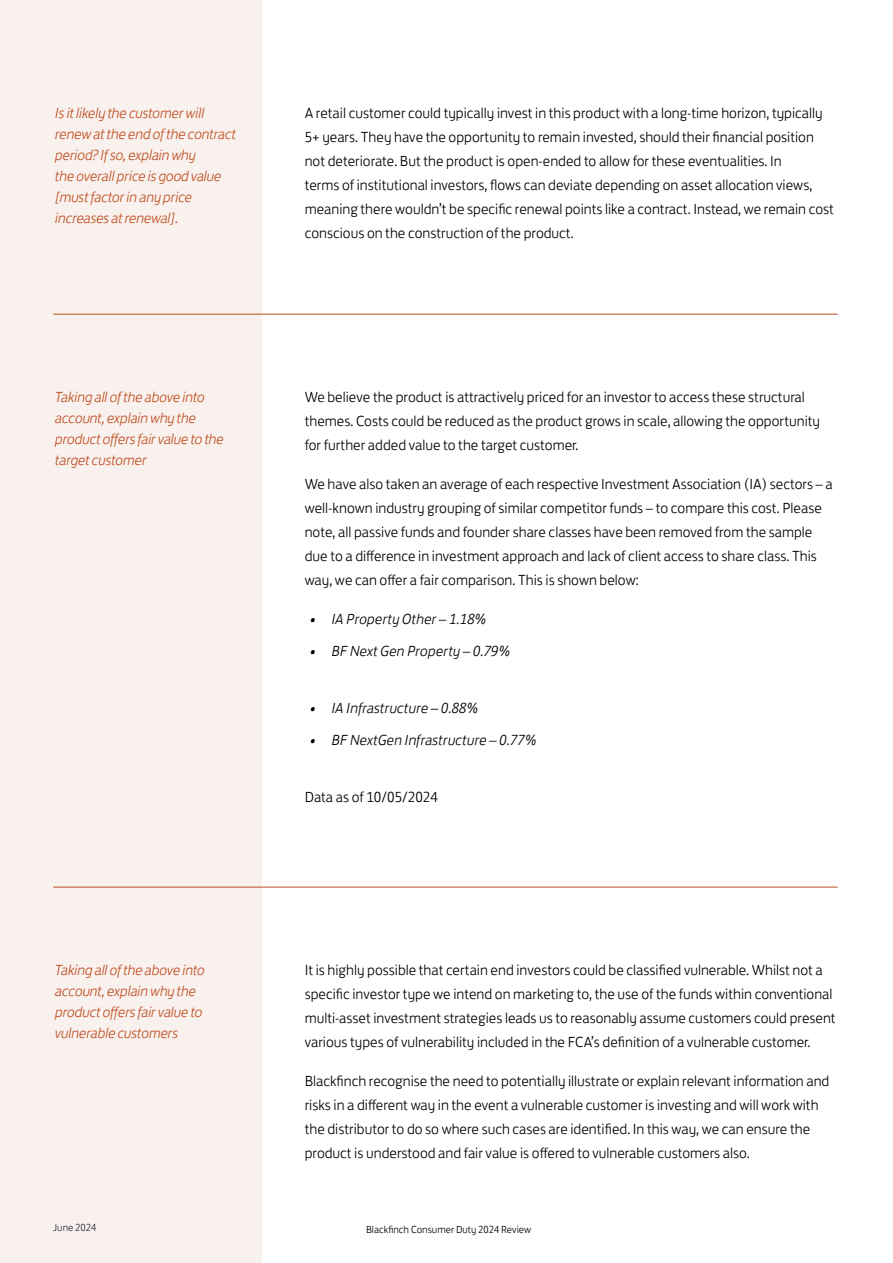
<style>
.page{position:relative;width:893px;height:1263px;background:#fff}
.page>*{position:absolute;margin:0;border:0;box-sizing:border-box;transform-origin:0 0}
.t1{font:300 15px/24px "FS Jack";color:#000}
.t2{font:italic 300 15px/21px "FS Jack";letter-spacing:-.02em;color:#bf4e22}
.t3{font:italic 300 15px "FS Jack";color:#000}
.t4{font:300 10.5px "FS Jack";color:#000}
.t5{font:300 10.5px "FS Jack";color:#24293a}
</style>
<div class="page">
<div style="left:0;top:0;width:261px;height:1263px;background:#f9f1ed"></div>
<hr style="left:53px;top:887px;width:785px;height:1px;background:#bf4e22">
<hr style="left:53px;top:314px;width:785px;height:1px;background:#bf4e22">
<p class="t2" style="left:55px;top:101px;width:183px">Is it likely the customer will renew at the end of the contract period? If so, explain why<br>the overall price is good value [must factor in any price increases at renewal].</p>
<p class="t1" style="left:305px;top:99px;width:531px">A retail customer could typically invest in this product with a long-time horizon, typically 5+ years. They have the opportunity to remain invested, should their financial position not deteriorate. But the product is open-ended to allow for these eventualities. In<br>terms of institutional investors, flows can deviate depending on asset allocation views, meaning there wouldn’t be specific renewal points like a contract. Instead, we remain cost conscious on the construction of the product.</p>
<p class="t2" style="left:55px;top:385px;width:170px">Taking all of the above into account, explain why the product offers fair value to the target customer</p>
<p class="t1" style="left:305px;top:383px;width:517px">We believe the product is attractively priced for an investor to access these structural themes. Costs could be reduced as the product grows in scale, allowing the opportunity for further added value to the target customer.</p>
<p class="t1" style="left:305px;top:470px;width:530px">We have also taken an average of each respective Investment Association (IA) sectors – a well-known industry grouping of similar competitor funds – to compare this cost. Please note, all passive funds and founder share classes have been removed from the sample due to a difference in investment approach and lack of client access to share class. This way, we can offer a fair comparison. This is shown below:</p>
<p class="t3" style="left:310px;top:607px;width:178px">• IA Property Other – 1.18%</p>
<p class="t3" style="left:310px;top:640px;width:202px">• BF Next Gen Property – 0.79%</p>
<p class="t3" style="left:310px;top:696px;width:170px">• IA Infrastructure – 0.88%</p>
<p class="t3" style="left:310px;top:728px;width:228px">• BF NextGen Infrastructure – 0.77%</p>
<p class="t1" style="left:305px;top:783px;width:135px">Data as of 10/05/2024</p>
<p class="t2" style="left:55px;top:958px;width:151px">Taking all of the above into account, explain why the product offers fair value to vulnerable customers</p>
<p class="t1" style="left:305px;top:956px;width:532px">It is highly possible that certain end investors could be classified vulnerable. Whilst not a specific investor type we intend on marketing to, the use of the funds within conventional multi-asset investment strategies leads us to reasonably assume customers could present various types of vulnerability included in the FCA’s definition of a vulnerable customer.</p>
<p class="t1" style="left:305px;top:1067px;width:526px">Blackfinch recognise the need to potentially illustrate or explain relevant information and risks in a different way in the event a vulnerable customer is investing and will work with the distributor to do so where such cases are identified. In this way, we can ensure the product is understood and fair value is offered to vulnerable customers also.</p>
<p class="t5" style="left:53px;top:1219px;width:45px">June 2024</p>
<p class="t4" style="left:366px;top:1221px;width:167px">Blackfinch Consumer Duty 2024 Review</p>
</div>
